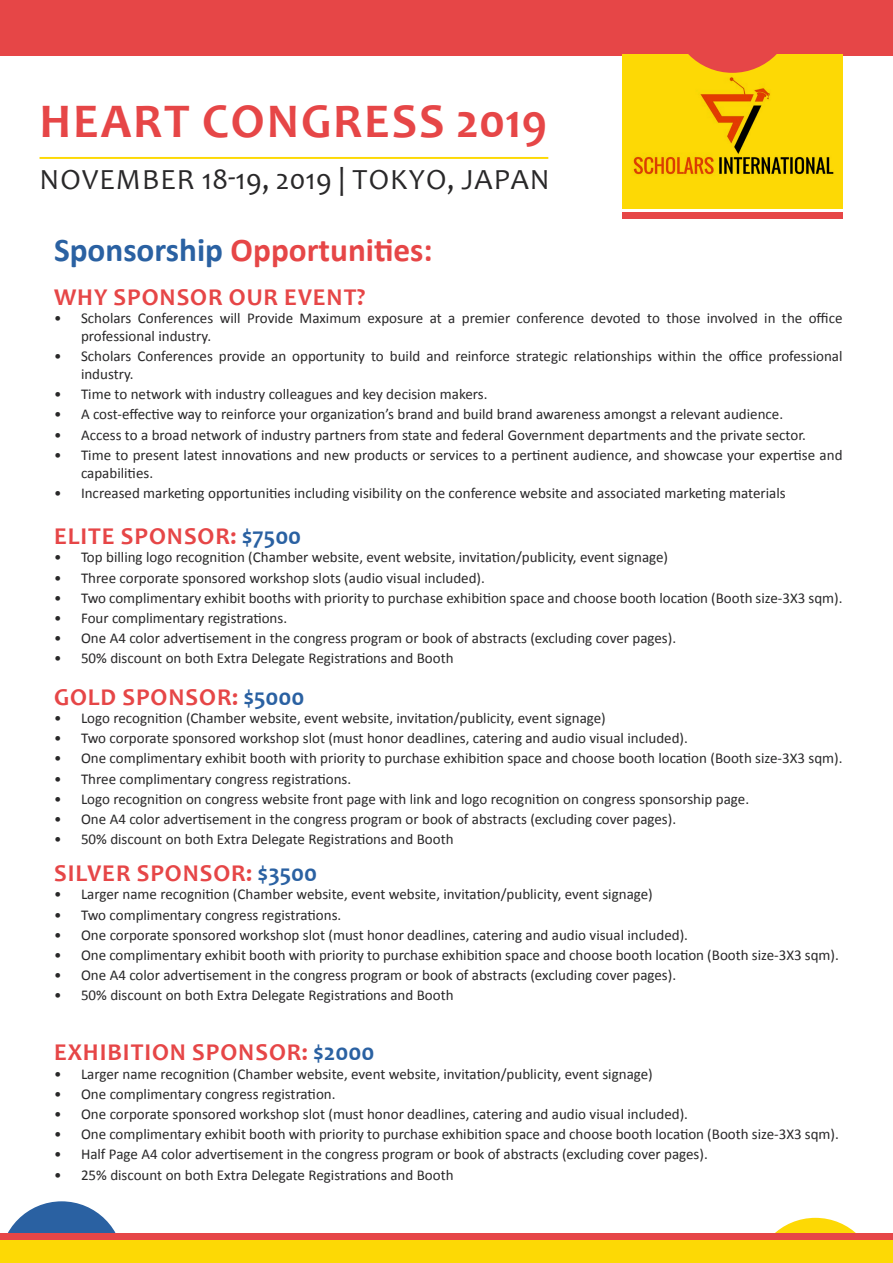
<style>
.page{position:relative;width:893px;height:1263px;background:#fff}
.page>*{position:absolute;margin:0;border:0;box-sizing:border-box;transform-origin:0 0}
.t1{font:700 48.6px "Candara";letter-spacing:.04em;color:#e64647}
.t2{font:700 33.3px "Calibri";color:#e64647}
.t3{font:29.4px "Candara";letter-spacing:.04em;color:#292829}
.t4{font:700 24.3px "Candara";letter-spacing:.04em;color:#e64647}
.t5{font:15px/18px "Calibri";color:#292829}
.s1{color:#2a61a2}
</style>
<div class="page">
<div style="left:0;top:0;width:893px;height:55px;background:#e64647"></div>
<div style="left:622px;top:54px;width:220px;height:154px;background:#fdd905"></div>
<div style="left:622px;top:212px;width:220px;height:7px;background:#e64647"></div>
<img style="left:633px;top:77px;width:201px;height:98px">
<svg style="left:688px;top:54px;width:89px;height:19px"></svg>
<hr style="left:40px;top:157px;width:508px;height:2px;background:#fdd905">
<svg style="left:776px;top:1218px;width:79px;height:14px"></svg>
<svg style="left:8px;top:1201px;width:107px;height:31px"></svg>
<div style="left:0;top:1236px;width:893px;height:27px;background:#fdd905"></div>
<div style="left:0;top:1232px;width:893px;height:7px;background:#e64647"></div>
<h1 class="t1" style="left:40px;top:91px;width:509px">HEART CONGRESS 2019</h1>
<h3 class="t3" style="left:40px;top:161px;width:506px">NOVEMBER 18-19, 2019 | TOKYO, JAPAN</h3>
<h2 class="t2" style="left:54px;top:229px;width:380px"><span class="s1">Sponsorship</span> Opportunities:</h2>
<h3 class="t4" style="left:54px;top:281px;width:313px">WHY SPONSOR OUR EVENT?</h3>
<p class="t5" style="left:81px;top:309px;width:763px;text-indent:-27px">• Scholars Conferences will Provide Maximum exposure at a premier conference devoted to those involved in the office professional industry.</p>
<p class="t5" style="left:81px;top:347px;width:763px;text-indent:-27px">• Scholars Conferences provide an opportunity to build and reinforce strategic relationships within the office professional industry.</p>
<p class="t5" style="left:54px;top:385px;width:435px">• Time to network with industry colleagues and key decision makers.</p>
<p class="t5" style="left:54px;top:405px;width:731px">• A cost-effective way to reinforce your organization’s brand and build brand awareness amongst a relevant audience.</p>
<p class="t5" style="left:54px;top:426px;width:753px">• Access to a broad network of industry partners from state and federal Government departments and the private sector.</p>
<p class="t5" style="left:81px;top:446px;width:763px;text-indent:-27px">• Time to present latest innovations and new products or services to a pertinent audience, and showcase your expertise and capabilities.</p>
<p class="t5" style="left:54px;top:484px;width:733px">• Increased marketing opportunities including visibility on the conference website and associated marketing materials</p>
<h3 class="t4" style="left:54px;top:521px;width:249px">ELITE SPONSOR: <span class="s1">$7500</span></h3>
<p class="t5" style="left:54px;top:548px;width:616px">• Top billing logo recognition (Chamber website, event website, invitation/publicity, event signage)</p>
<p class="t5" style="left:54px;top:569px;width:432px">• Three corporate sponsored workshop slots (audio visual included).</p>
<p class="t5" style="left:54px;top:589px;width:790px">• Two complimentary exhibit booths with priority to purchase exhibition space and choose booth location (Booth size-3X3 sqm).</p>
<p class="t5" style="left:54px;top:609px;width:235px">• Four complimentary registrations.</p>
<p class="t5" style="left:54px;top:629px;width:624px">• One A4 color advertisement in the congress program or book of abstracts (excluding cover pages).</p>
<p class="t5" style="left:54px;top:649px;width:401px">• 50% discount on both Extra Delegate Registrations and Booth</p>
<h3 class="t4" style="left:54px;top:681px;width:252px">GOLD SPONSOR: <span class="s1">$5000</span></h3>
<p class="t5" style="left:54px;top:709px;width:553px">• Logo recognition (Chamber website, event website, invitation/publicity, event signage)</p>
<p class="t5" style="left:54px;top:729px;width:635px">• Two corporate sponsored workshop slot (must honor deadlines, catering and audio visual included).</p>
<p class="t5" style="left:54px;top:749px;width:790px">• One complimentary exhibit booth with priority to purchase exhibition space and choose booth location (Booth size-3X3 sqm).</p>
<p class="t5" style="left:54px;top:770px;width:299px">• Three complimentary congress registrations.</p>
<p class="t5" style="left:54px;top:790px;width:697px">• Logo recognition on congress website front page with link and logo recognition on congress sponsorship page.</p>
<p class="t5" style="left:54px;top:810px;width:624px">• One A4 color advertisement in the congress program or book of abstracts (excluding cover pages).</p>
<p class="t5" style="left:54px;top:830px;width:401px">• 50% discount on both Extra Delegate Registrations and Booth</p>
<h3 class="t4" style="left:54px;top:858px;width:265px">SILVER SPONSOR: <span class="s1">$3500</span></h3>
<p class="t5" style="left:54px;top:885px;width:600px">• Larger name recognition (Chamber website, event website, invitation/publicity, event signage)</p>
<p class="t5" style="left:54px;top:905px;width:289px">• Two complimentary congress registrations.</p>
<p class="t5" style="left:54px;top:926px;width:635px">• One corporate sponsored workshop slot (must honor deadlines, catering and audio visual included).</p>
<p class="t5" style="left:54px;top:946px;width:786px">• One complimentary exhibit booth with priority to purchase exhibition space and choose booth location (Booth size-3X3 sqm).</p>
<p class="t5" style="left:54px;top:966px;width:624px">• One A4 color advertisement in the congress program or book of abstracts (excluding cover pages).</p>
<p class="t5" style="left:54px;top:986px;width:401px">• 50% discount on both Extra Delegate Registrations and Booth</p>
<h3 class="t4" style="left:54px;top:1037px;width:322px">EXHIBITION SPONSOR: <span class="s1">$2000</span></h3>
<p class="t5" style="left:54px;top:1065px;width:600px">• Larger name recognition (Chamber website, event website, invitation/publicity, event signage)</p>
<p class="t5" style="left:54px;top:1085px;width:283px">• One complimentary congress registration.</p>
<p class="t5" style="left:54px;top:1105px;width:635px">• One corporate sponsored workshop slot (must honor deadlines, catering and audio visual included).</p>
<p class="t5" style="left:54px;top:1125px;width:786px">• One complimentary exhibit booth with priority to purchase exhibition space and choose booth location (Booth size-3X3 sqm).</p>
<p class="t5" style="left:54px;top:1145px;width:655px">• Half Page A4 color advertisement in the congress program or book of abstracts (excluding cover pages).</p>
<p class="t5" style="left:54px;top:1166px;width:401px">• 25% discount on both Extra Delegate Registrations and Booth</p>
</div>
